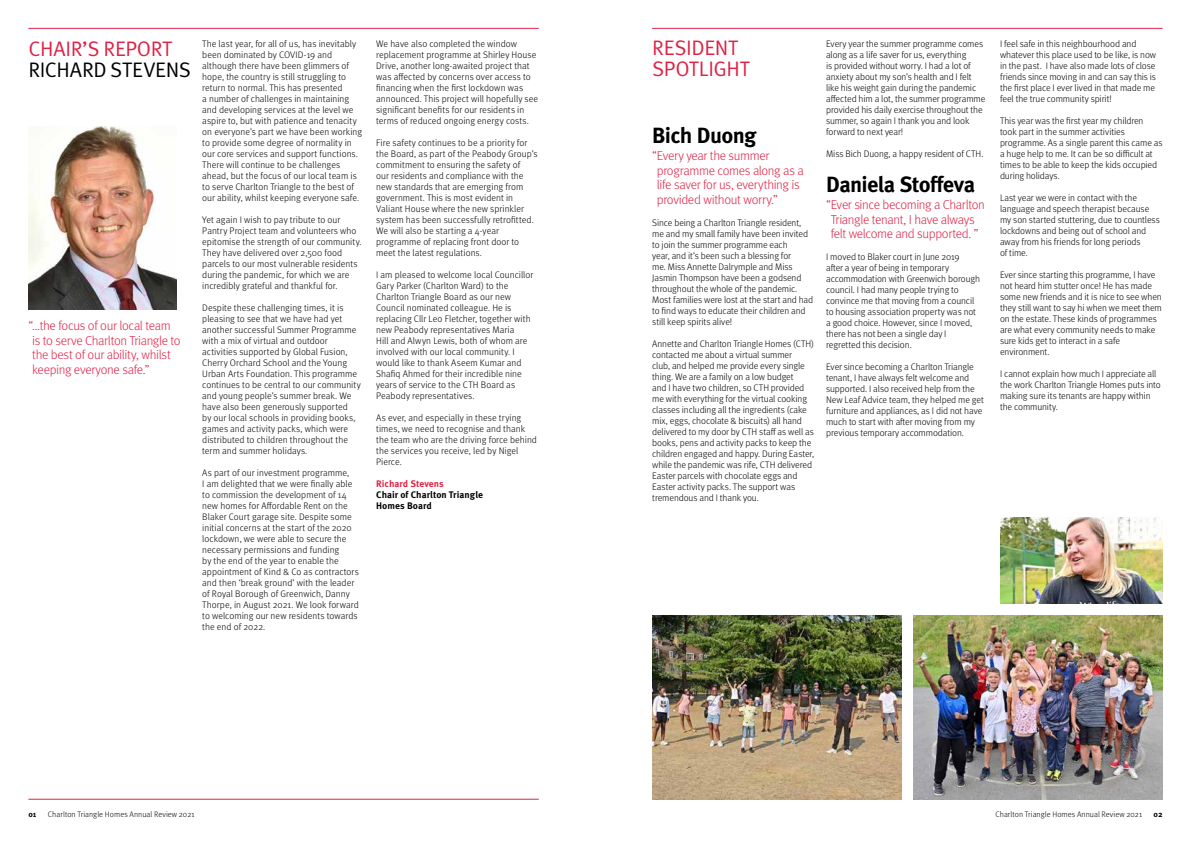
<style>
.page{position:relative;width:1191px;height:842px;background:#fff}
.page>*{position:absolute;margin:0;border:0;box-sizing:border-box;transform-origin:0 0}
.t1{font:700 22px "Meta Pro";letter-spacing:-.03em;color:#000}
.t2{font:21px/21px "Meta Pro Norm";letter-spacing:-.015em;color:#df2245}
.t3{font:21px "Meta Pro Norm";letter-spacing:-.01em;color:#000}
.t4{font:300 13px/14.5px "Meta Pro";letter-spacing:-.03em;color:#df2245}
.t5{font:300 9.5px/11px "Meta Pro";color:#000}
.t6{font:700 9.5px/11px "Meta Pro";letter-spacing:.005em;color:#000}
.t7{font:700 9.5px "Meta Pro";color:#df2245}
.t8{font:300 8px "Meta Pro";letter-spacing:.005em;color:#000}
.t9{font:700 8px "Meta Pro";color:#000}
</style>
<div class="page">
<hr style="left:28px;top:28px;width:511px;height:1px;background:#df2245">
<hr style="left:28px;top:799px;width:511px;height:1px;background:#df2245">
<hr style="left:652px;top:28px;width:510px;height:1px;background:#df2245">
<img style="left:28px;top:126px;width:148px;height:183px">
<img style="left:652px;top:615px;width:249px;height:184px">
<img style="left:1000px;top:517px;width:162px;height:87px">
<img style="left:913px;top:615px;width:249px;height:184px">
<h2 class="t2" style="left:28px;top:37px;width:145px">CHAIR’S REPORT</h2>
<h2 class="t3" style="left:28px;top:54px;width:164px">RICHARD STEVENS</h2>
<h3 class="t4" style="left:28px;top:318px;width:154px">“...the focus of our local team is to serve Charlton Triangle to the best of our ability, whilst keeping everyone safe.”</h3>
<p class="t5" style="left:202px;top:38px;width:161px">The last year, for all of us, has inevitably been dominated by COVID-19 and although there have been glimmers of hope, the country is still struggling to return to normal. This has presented<br>a number of challenges in maintaining and developing services at the level we aspire to, but with patience and tenacity on everyone’s part we have been working to provide some degree of normality in our core services and support functions.<br>There will continue to be challenges ahead, but the focus of our local team is to serve Charlton Triangle to the best of our ability, whilst keeping everyone safe.</p>
<p class="t5" style="left:202px;top:214px;width:161px">Yet again I wish to pay tribute to our Pantry Project team and volunteers who epitomise the strength of our community.<br>They have delivered over 2,500 food parcels to our most vulnerable residents during the pandemic, for which we are incredibly grateful and thankful for.</p>
<p class="t5" style="left:202px;top:302px;width:160px">Despite these challenging times, it is pleasing to see that we have had yet another successful Summer Programme with a mix of virtual and outdoor activities supported by Global Fusion, Cherry Orchard School and the Young Urban Arts Foundation. This programme continues to be central to our community and young people’s summer break. We have also been generously supported<br>by our local schools in providing books, games and activity packs, which were distributed to children throughout the term and summer holidays.</p>
<p class="t5" style="left:202px;top:467px;width:158px">As part of our investment programme,<br>I am delighted that we were finally able to commission the development of 14 new homes for Affordable Rent on the Blaker Court garage site. Despite some initial concerns at the start of the 2020 lockdown, we were able to secure the necessary permissions and funding<br>by the end of the year to enable the appointment of Kind &amp; Co as contractors and then ‘break ground’ with the leader of Royal Borough of Greenwich, Danny Thorpe, in August 2021. We look forward to welcoming our new residents towards the end of 2022.</p>
<p class="t5" style="left:376px;top:38px;width:163px">We have also completed the window replacement programme at Shirley House Drive, another long-awaited project that was affected by concerns over access to financing when the first lockdown was announced. This project will hopefully see significant benefits for our residents in terms of reduced ongoing energy costs.</p>
<p class="t5" style="left:376px;top:137px;width:163px">Fire safety continues to be a priority for the Board, as part of the Peabody Group’s commitment to ensuring the safety of<br>our residents and compliance with the new standards that are emerging from government. This is most evident in Valiant House where the new sprinkler system has been successfully retrofitted.<br>We will also be starting a 4-year programme of replacing front door to meet the latest regulations.</p>
<p class="t5" style="left:376px;top:269px;width:159px">I am pleased to welcome local Councillor Gary Parker (Charlton Ward) to the Charlton Triangle Board as our new Council nominated colleague. He is replacing Cllr Leo Fletcher, together with new Peabody representatives Maria<br>Hill and Alwyn Lewis, both of whom are involved with our local community. I would like to thank Aseem Kumar and Shafiq Ahmed for their incredible nine years of service to the CTH Board as Peabody representatives.</p>
<p class="t5" style="left:376px;top:412px;width:162px">As ever, and especially in these trying times, we need to recognise and thank the team who are the driving force behind the services you receive, led by Nigel<br>Pierce.</p>
<p class="t7" style="left:376px;top:476px;width:69px">Richard Stevens</p>
<p class="t6" style="left:376px;top:489px;width:108px">Chair of Charlton Triangle<br>Homes Board</p>
<h2 class="t2" style="left:652px;top:36px;width:99px">RESIDENT<br>SPOTLIGHT</h2>
<h1 class="t1" style="left:652px;top:118px;width:106px">Bich Duong</h1>
<h3 class="t4" style="left:657px;top:148px;width:148px;text-indent:-5px">“Every year the summer programme comes along as a life saver for us, everything is provided without worry.”</h3>
<p class="t5" style="left:652px;top:216px;width:162px">Since being a Charlton Triangle resident, me and my small family have been invited to join the summer programme each<br>year, and it’s been such a blessing for<br>me. Miss Annette Dalrymple and Miss Jasmin Thompson have been a godsend throughout the whole of the pandemic.<br>Most families were lost at the start and had to find ways to educate their children and still keep spirits alive!</p>
<p class="t5" style="left:652px;top:337px;width:163px">Annette and Charlton Triangle Homes (CTH) contacted me about a virtual summer<br>club, and helped me provide every single thing. We are a family on a low budget<br>and I have two children, so CTH provided me with everything for the virtual cooking classes including all the ingredients (cake mix, eggs, chocolate &amp; biscuits) all hand delivered to my door by CTH staff as well as books, pens and activity packs to keep the children engaged and happy. During Easter, while the pandemic was rife, CTH delivered Easter parcels with chocolate eggs and Easter activity packs. The support was tremendous and I thank you.</p>
<p class="t5" style="left:826px;top:38px;width:161px">Every year the summer programme comes along as a life saver for us, everything<br>is provided without worry. I had a lot of anxiety about my son’s health and I felt like his weight gain during the pandemic affected him a lot, the summer programme provided his daily exercise throughout the summer, so again I thank you and look forward to next year!</p>
<p class="t5" style="left:826px;top:148px;width:159px">Miss Bich Duong, a happy resident of CTH.</p>
<h1 class="t1" style="left:826px;top:167px;width:151px">Daniela Stoffeva</h1>
<h3 class="t4" style="left:826px;top:197px;width:160px;text-align:center">“Ever since becoming a Charlton<br>Triangle tenant, I have always felt welcome and supported. ”</h3>
<p class="t5" style="left:826px;top:251px;width:155px">I moved to Blaker court in June 2019<br>after a year of being in temporary accommodation with Greenwich borough council. I had many people trying to convince me that moving from a council to housing association property was not a good choice. However, since I moved, there has not been a single day I regretted this decision.</p>
<p class="t5" style="left:826px;top:361px;width:159px">Ever since becoming a Charlton Triangle tenant, I have always felt welcome and supported. I also received help from the New Leaf Advice team, they helped me get furniture and appliances, as I did not have much to start with after moving from my previous temporary accommodation.</p>
<p class="t5" style="left:1000px;top:38px;width:158px">I feel safe in this neighbourhood and whatever this place used to be like, is now in the past. I have also made lots of close friends since moving in and can say this is the first place I ever lived in that made me feel the true community spirit!</p>
<p class="t5" style="left:1000px;top:115px;width:164px">This year was the first year my children took part in the summer activities programme. As a single parent this came as a huge help to me. It can be so difficult at times to be able to keep the kids occupied during holidays.</p>
<p class="t5" style="left:1000px;top:192px;width:161px">Last year we were in contact with the language and speech therapist because my son started stuttering, due to countless lockdowns and being out of school and away from his friends for long periods<br>of time.</p>
<p class="t5" style="left:1000px;top:269px;width:163px">Ever since starting this programme, I have not heard him stutter once! He has made some new friends and it is nice to see when they still want to say hi when we meet them on the estate. These kinds of programmes are what every community needs to make sure kids get to interact in a safe environment.</p>
<p class="t5" style="left:1000px;top:368px;width:162px">I cannot explain how much I appreciate all the work Charlton Triangle Homes puts into making sure its tenants are happy within the community.</p>
<p class="t9" style="left:28px;top:808px;width:10px">01</p>
<p class="t8" style="left:48px;top:808px;width:148px">Charlton Triangle Homes Annual Review 2021</p>
<p class="t8" style="left:995px;top:808px;width:148px">Charlton Triangle Homes Annual Review 2021</p>
<p class="t9" style="left:1153px;top:808px;width:11px">02</p>
</div>
